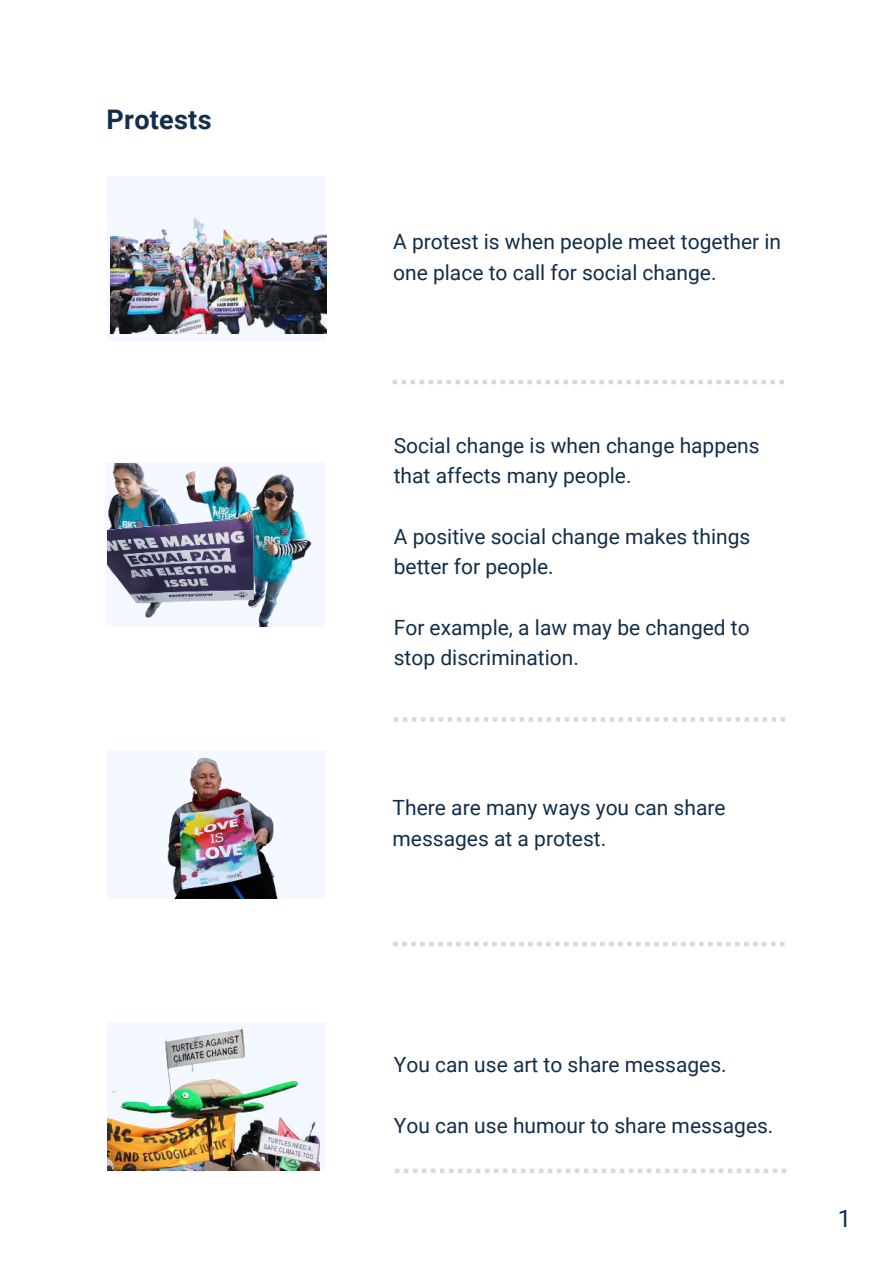
<style>
.page{position:relative;width:893px;height:1264px;background:#fff}
.page>*{position:absolute;margin:0;border:0;box-sizing:border-box;transform-origin:0 0}
.t1{font:700 27px "Roboto";letter-spacing:.01em;color:#122e4a}
.t2{font:24px "Roboto";color:#122e4a}
.t3{font:21px/30.3px "Roboto";color:#122e4a}
</style>
<div class="page">
<svg style="left:392px;top:380px;width:391px;height:4px"></svg>
<svg style="left:394px;top:717px;width:391px;height:4px"></svg>
<svg style="left:393px;top:942px;width:391px;height:4px"></svg>
<div style="left:107px;top:176px;width:219px;height:164px;background:#f3f9ff"></div>
<img style="left:110px;top:218px;width:216px;height:115px">
<img style="left:108px;top:463px;width:217px;height:163px">
<div style="left:107px;top:749px;width:219px;height:149px;background:#f3f9ff"></div>
<img style="left:167px;top:757px;width:111px;height:141px">
<div style="left:107px;top:1021px;width:219px;height:149px;background:#f3f9ff"></div>
<img style="left:107px;top:1028px;width:212px;height:142px">
<svg style="left:395px;top:1168px;width:391px;height:5px"></svg>
<p class="t1" style="left:107px;top:101px;width:106px">Protests</p>
<p class="t3" style="left:393px;top:226px;width:389px">A protest is when people meet together in one place to call for social change.</p>
<p class="t3" style="left:394px;top:429px;width:367px">Social change is when change happens that affects many people.</p>
<p class="t3" style="left:394px;top:520px;width:358px">A positive social change makes things better for people.</p>
<p class="t3" style="left:394px;top:611px;width:357px">For example, a law may be changed to stop discrimination.</p>
<p class="t3" style="left:392px;top:791px;width:334px">There are many ways you can share messages at a protest.</p>
<p class="t3" style="left:394px;top:1048px;width:334px">You can use art to share messages.</p>
<p class="t3" style="left:394px;top:1109px;width:381px">You can use humour to share messages.</p>
<p class="t2" style="left:837px;top:1201px;width:15px">1</p>
</div>
